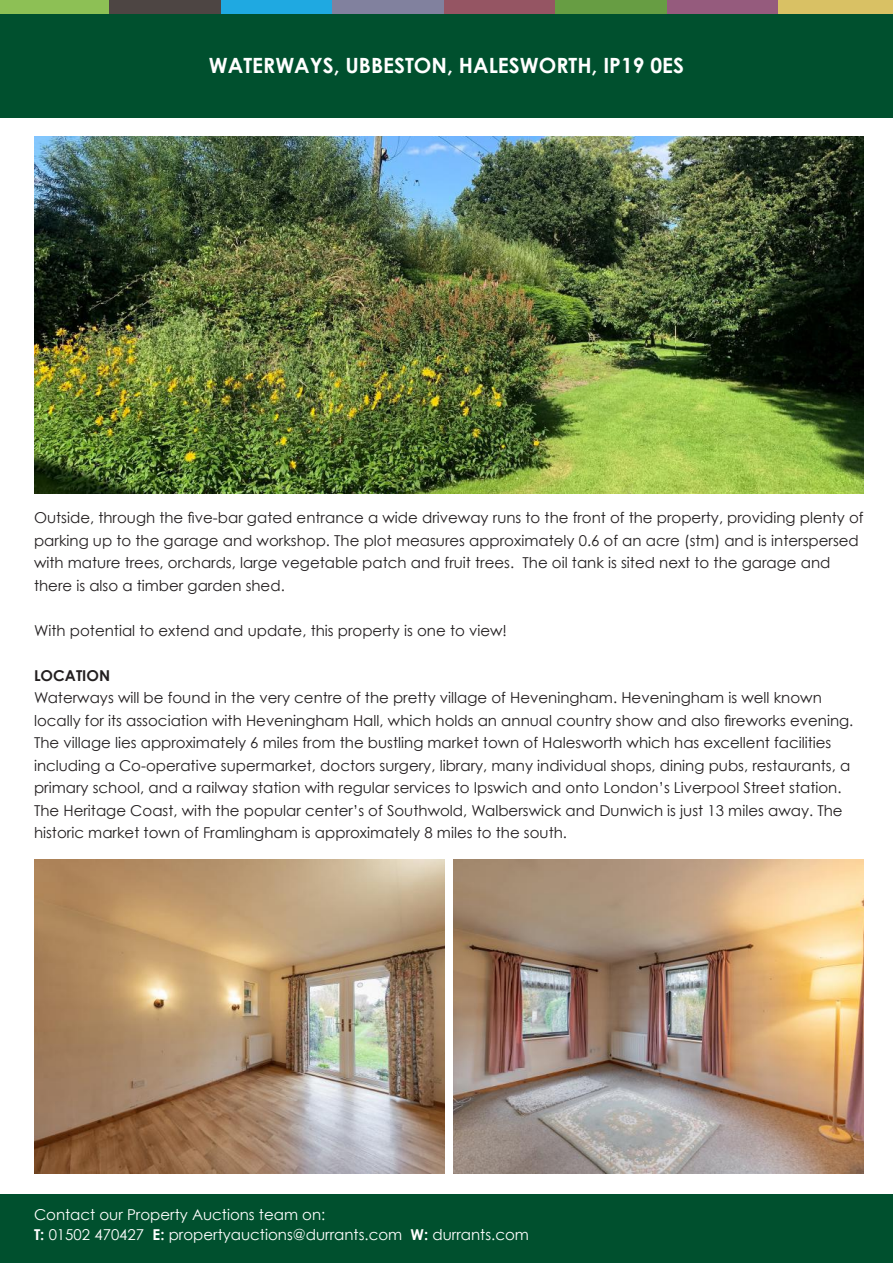
<style>
.page{position:relative;width:893px;height:1263px;background:#fff}
.page>*{position:absolute;margin:0;border:0;box-sizing:border-box;transform-origin:0 0}
.t1{font:700 21px "Century Gothic";color:#fff}
.t2{font:15px/22.5px "Century Gothic";color:#231f20}
.Trajan_Regular{font:15px "Century Gothic";color:#fff}
.t3{font:700 15px "Century Gothic";color:#231f20}
.s1{font-weight:700}
</style>
<div class="page">
<div style="left:0;top:0;width:893px;height:117px;background:#00502e"></div>
<div style="left:0;top:0;width:110px;height:13px;background:#8dc055"></div>
<div style="left:110px;top:0;width:111px;height:13px;background:#4d4543"></div>
<div style="left:221px;top:0;width:112px;height:13px;background:#1fa9e1"></div>
<div style="left:333px;top:0;width:111px;height:13px;background:#81819e"></div>
<div style="left:444px;top:0;width:112px;height:13px;background:#955563"></div>
<div style="left:667px;top:0;width:112px;height:13px;background:#955b7d"></div>
<div style="left:779px;top:0;width:114px;height:13px;background:#d9c164"></div>
<div style="left:556px;top:0;width:111px;height:13px;background:#679d43"></div>
<div style="left:0;top:1195px;width:893px;height:68px;background:#00502e"></div>
<img style="left:34px;top:136px;width:830px;height:357px">
<img style="left:34px;top:859px;width:411px;height:315px">
<img style="left:453px;top:859px;width:411px;height:315px">
<p class="t1" style="left:209px;top:52px;width:477px">WATERWAYS, UBBESTON, HALESWORTH, IP19 0ES</p>
<p class="t2" style="left:34px;top:506px;width:831px">Outside, through the five-bar gated entrance a wide driveway runs to the front of the property, providing plenty of parking up to the garage and workshop. The plot measures approximately 0.6 of an acre (stm) and is interspersed with mature trees, orchards, large vegetable patch and fruit trees. The oil tank is sited next to the garage and there is also a timber garden shed.</p>
<p class="t2" style="left:34px;top:619px;width:475px">With potential to extend and update, this property is one to view!</p>
<p class="t3" style="left:34px;top:666px;width:78px">LOCATION</p>
<p class="t2" style="left:34px;top:686px;width:821px">Waterways will be found in the very centre of the pretty village of Heveningham. Heveningham is well known locally for its association with Heveningham Hall, which holds an annual country show and also fireworks evening.<br>The village lies approximately 6 miles from the bustling market town of Halesworth which has excellent facilities including a Co-operative supermarket, doctors surgery, library, many individual shops, dining pubs, restaurants, a primary school, and a railway station with regular services to Ipswich and onto London’s Liverpool Street station.<br>The Heritage Coast, with the popular center’s of Southwold, Walberswick and Dunwich is just 13 miles away. The historic market town of Framlingham is approximately 8 miles to the south.</p>
<p class="Trajan_Regular" style="left:34px;top:1205px;width:293px">Contact our Property Auctions team on:</p>
<p class="Trajan_Regular" style="left:34px;top:1225px;width:496px"><span class="s1">T:</span> 01502 470427 <span class="s1">E:</span> propertyauctions@durrants.com <span class="s1">W:</span> durrants.com</p>
</div>
